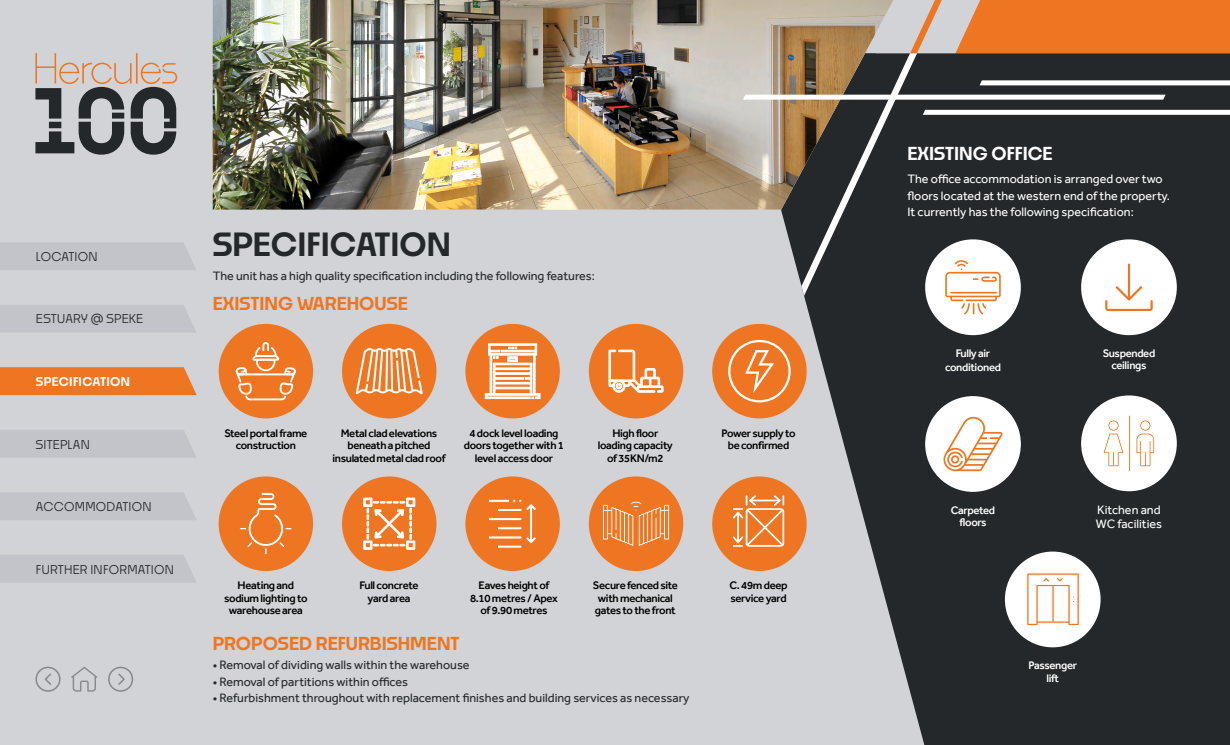
<style>
.page{position:relative;width:1230px;height:745px;background:#fff}
.page>*{position:absolute;margin:0;border:0;box-sizing:border-box;transform-origin:0 0}
.t1{font:600 31.25px "Noka";color:#24282a}
.t2{font:600 17.5px "Noka";color:#ee7622}
.t3{font:600 17.5px "Noka";color:#fff}
.t4{font:12.5px "Effra";color:#24282a}
.t5{font:12.5px/16.2px "Effra";color:#fff}
.t6{font:500 11.88px "Noka";letter-spacing:.02em;color:#24282a}
.t7{font:600 11.88px "Noka";letter-spacing:.02em;color:#fff}
.t8{font:500 11.25px/12.5px "Effra";letter-spacing:-.03em;color:#000;text-align:center}
.t9{font:500 11.25px/12.5px "Effra";letter-spacing:-.03em;color:#fff;text-align:center}
</style>
<div class="page">
<div style="left:0;top:0;width:1230px;height:744px;background:#d1d3d7"></div>
<div style="left:0;top:242px;width:196px;height:28px;background:#c2c4c9"></div>
<div style="left:0;top:305px;width:196px;height:27px;background:#c2c4c9"></div>
<svg style="left:0;top:367px;width:197px;height:28px;background:#ec7929"></svg>
<div style="left:0;top:430px;width:196px;height:27px;background:#c2c4c9"></div>
<div style="left:0;top:493px;width:196px;height:27px;background:#c2c4c9"></div>
<div style="left:0;top:555px;width:196px;height:27px;background:#c2c4c9"></div>
<svg style="left:739px;top:209px;width:491px;height:535px;fill:#24282a"></svg>
<img style="left:213px;top:0;width:584px;height:209px">
<svg style="left:71px;top:667px;width:27px;height:24px"></svg>
<div style="left:35px;top:666px;width:26px;height:25px;border:2px solid #888b8c;border-radius:50%"></div>
<div style="left:108px;top:666px;width:25px;height:25px;border:2px solid #888b8c;border-radius:50%"></div>
<svg style="left:118px;top:673px;width:7px;height:12px"></svg>
<svg style="left:45px;top:673px;width:6px;height:12px"></svg>
<div style="left:342px;top:476px;width:94px;height:94px;background:#ee7622;border-radius:50%"></div>
<svg style="left:363px;top:497px;width:52px;height:52px"></svg>
<div style="left:465px;top:476px;width:95px;height:94px;background:#ee7622;border-radius:50%"></div>
<svg style="left:488px;top:499px;width:22px;height:3px"></svg>
<svg style="left:498px;top:509px;width:14px;height:2px"></svg>
<svg style="left:488px;top:518px;width:24px;height:3px"></svg>
<svg style="left:488px;top:536px;width:24px;height:3px"></svg>
<svg style="left:498px;top:526px;width:14px;height:4px"></svg>
<svg style="left:498px;top:545px;width:24px;height:3px"></svg>
<svg style="left:512px;top:499px;width:24px;height:45px"></svg>
<div style="left:589px;top:476px;width:94px;height:94px;background:#ee7622;border-radius:50%"></div>
<svg style="left:603px;top:501px;width:67px;height:45px"></svg>
<div style="left:219px;top:476px;width:94px;height:94px;background:#ee7622;border-radius:50%"></div>
<svg style="left:239px;top:493px;width:53px;height:62px"></svg>
<div style="left:342px;top:324px;width:94px;height:94px;background:#ee7622;border-radius:50%"></div>
<svg style="left:356px;top:348px;width:67px;height:46px"></svg>
<div style="left:465px;top:324px;width:95px;height:94px;background:#ee7622;border-radius:50%"></div>
<svg style="left:485px;top:343px;width:55px;height:55px"></svg>
<div style="left:589px;top:324px;width:94px;height:94px;background:#ee7622;border-radius:50%"></div>
<svg style="left:608px;top:349px;width:55px;height:43px"></svg>
<div style="left:219px;top:324px;width:94px;height:94px;background:#ee7622;border-radius:50%"></div>
<svg style="left:235px;top:342px;width:61px;height:58px"></svg>
<div style="left:925px;top:396px;width:95px;height:95px;background:#fff;border-radius:50%"></div>
<svg style="left:943px;top:416px;width:59px;height:55px"></svg>
<div style="left:1081px;top:395px;width:95px;height:96px;background:#fff;border-radius:50%"></div>
<svg style="left:1103px;top:415px;width:52px;height:56px"></svg>
<div style="left:1081px;top:239px;width:95px;height:96px;background:#fff;border-radius:50%"></div>
<div style="left:925px;top:239px;width:95px;height:96px;background:#fff;border-radius:50%"></div>
<div style="left:1005px;top:551px;width:95px;height:96px;background:#fff;border-radius:50%"></div>
<svg style="left:1026px;top:573px;width:54px;height:52px"></svg>
<svg style="left:797px;top:0;width:433px;height:314px;background:#5f5246"></svg>
<div style="left:980px;top:80px;width:250px;height:5px;background:#fff"></div>
<div style="left:924px;top:110px;width:306px;height:5px;background:#fff"></div>
<div style="left:744px;top:95px;width:420px;height:5px;background:#fff"></div>
<svg style="left:35px;top:53px;width:142px;height:101px"></svg>
<div style="left:712px;top:476px;width:94px;height:94px;background:#ee7622;border-radius:50%"></div>
<svg style="left:733px;top:495px;width:51px;height:51px"></svg>
<div style="left:712px;top:324px;width:94px;height:94px;background:#ee7622;border-radius:50%"></div>
<svg style="left:728px;top:339px;width:62px;height:63px"></svg>
<p class="t6" style="left:36px;top:249px;width:63px">LOCATION</p>
<p class="t6" style="left:36px;top:311px;width:109px">ESTUARY @ SPEKE</p>
<p class="t7" style="left:36px;top:374px;width:96px">SPECIFICATION</p>
<p class="t6" style="left:36px;top:436px;width:55px">SITEPLAN</p>
<p class="t6" style="left:36px;top:499px;width:117px">ACCOMMODATION</p>
<p class="t6" style="left:36px;top:561px;width:139px">FURTHER INFORMATION</p>
<h1 class="t1" style="left:213px;top:225px;width:240px">SPECIFICATION</h1>
<p class="t4" style="left:213px;top:268px;width:384px">The unit has a high quality specification including the following features:</p>
<h2 class="t2" style="left:213px;top:292px;width:197px">EXISTING WAREHOUSE</h2>
<p class="t8" style="left:224px;top:426px;width:84px">Steel portal frame construction</p>
<p class="t8" style="left:332px;top:426px;width:114px">Metal clad elevations beneath a pitched insulated metal clad roof</p>
<p class="t8" style="left:464px;top:426px;width:102px">4 dock level loading doors together with 1 level access door</p>
<p class="t8" style="left:598px;top:426px;width:77px">High floor loading capacity of 35KN/m2</p>
<p class="t8" style="left:721px;top:426px;width:75px">Power supply to be confirmed</p>
<p class="t8" style="left:224px;top:578px;width:85px">Heating and sodium lighting to warehouse area</p>
<p class="t8" style="left:359px;top:578px;width:60px">Full concrete yard area</p>
<p class="t8" style="left:470px;top:578px;width:89px">Eaves height of<br>8.10 metres / Apex of 9.90 metres</p>
<p class="t8" style="left:593px;top:578px;width:86px;text-align:left">Secure fenced site with mechanical gates to the front</p>
<h2 class="t2" style="left:213px;top:631px;width:248px">PROPOSED REFURBISHMENT</h2>
<p class="t4" style="left:213px;top:657px;width:258px">• Removal of dividing walls within the warehouse</p>
<p class="t4" style="left:213px;top:673px;width:197px">• Removal of partitions within offices</p>
<p class="t4" style="left:213px;top:690px;width:478px">• Refurbishment throughout with replacement finishes and building services as necessary</p>
<p class="t8" style="left:729px;top:578px;width:60px;text-align:left">C. 49m deep service yard</p>
<h2 class="t3" style="left:907px;top:142px;width:147px">EXISTING OFFICE</h2>
<p class="t5" style="left:907px;top:171px;width:264px">The office accommodation is arranged over two floors located at the western end of the property.<br>It currently has the following specification:</p>
<p class="t9" style="left:945px;top:345px;width:57px;line-height:14.4px">Fully air conditioned</p>
<p class="t9" style="left:1102px;top:346px;width:54px">Suspended ceilings</p>
<p class="t9" style="left:950px;top:503px;width:46px">Carpeted floors</p>
<p class="t5" style="left:1095px;top:502px;width:68px;line-height:13.8px">Kitchen and<br>WC facilities</p>
<p class="t9" style="left:1028px;top:658px;width:50px">Passenger lift</p>
</div>
